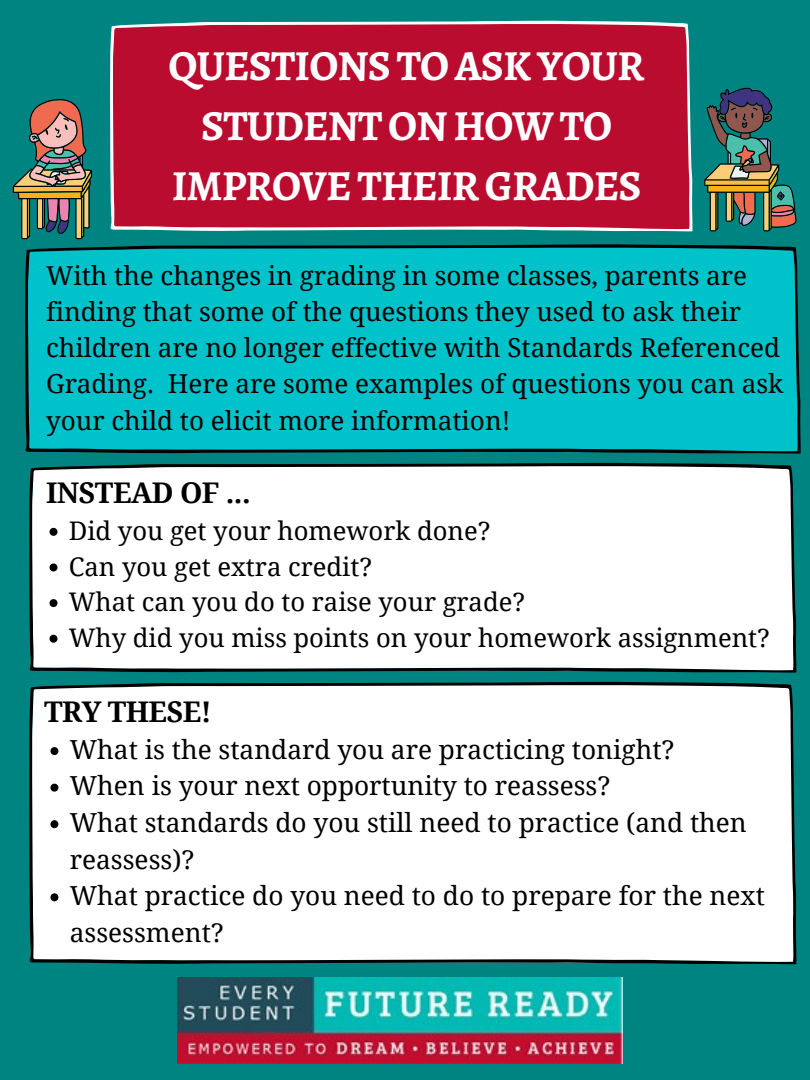
<style>
.page{position:relative;width:810px;height:1080px;background:#008482}
.page>*{position:absolute;margin:0;border:0;box-sizing:border-box;transform-origin:0 0}
.t1{font:700 42.94px/60px "Alegreya";letter-spacing:-.02em;color:#fff;text-align:center}
.t2{font:700 28.5px "Droid Serif";letter-spacing:-.02em;color:#000}
.t3{font:26.25px/36.6px "Droid Serif";color:#000}
.t4{font:26.06px/36.2px "Droid Serif";color:#000}
.t5{font:25.62px/35.6px "Droid Serif";color:#000}
</style>
<div class="page">
<div style="left:25px;top:244px;width:775px;height:210px;background:#00c2cb"></div>
<div style="left:29px;top:463px;width:767px;height:210px;background:#fff"></div>
<div style="left:29px;top:682px;width:767px;height:282px;background:#fff"></div>
<svg style="left:704px;top:87px;width:93px;height:144px"></svg>
<svg style="left:13px;top:99px;width:79px;height:140px"></svg>
<div style="left:110px;top:21px;width:582px;height:210px;background:#ba0c2f"></div>
<img style="left:177px;top:977px;width:445px;height:86px">
<svg style="left:50px;top:528px;width:7px;height:8px"></svg>
<svg style="left:50px;top:563px;width:7px;height:8px"></svg>
<svg style="left:50px;top:599px;width:7px;height:8px"></svg>
<svg style="left:50px;top:635px;width:7px;height:8px"></svg>
<svg style="left:50px;top:747px;width:8px;height:8px"></svg>
<svg style="left:50px;top:784px;width:8px;height:8px"></svg>
<svg style="left:50px;top:820px;width:8px;height:8px"></svg>
<svg style="left:50px;top:893px;width:8px;height:8px"></svg>
<h1 class="t1" style="left:169px;top:36px;width:478px">QUESTIONSTOASKYOUR<br>STUDENTONHOWTO<br>IMPROVETHEIRGRADES</h1>
<p class="t4" style="left:46px;top:258px;width:739px">With the changes in grading in some classes, parents are finding that some of the questions they used to ask their children are no longer effective with Standards Referenced Grading. Here are some examples of questions you can ask your child to elicit more information!</p>
<p class="t2" style="left:46px;top:477px;width:206px">INSTEAD OF ...</p>
<p class="t5" style="left:69px;top:513px;width:703px">Did you get your homework done?<br>Can you get extra credit?<br>What can you do to raise your grade?<br>Why did you miss points on your homework assignment?</p>
<p class="t2" style="left:44px;top:695px;width:169px">TRY THESE!</p>
<p class="t3" style="left:70px;top:731px;width:697px">What is the standard you are practicing tonight?<br>When is your next opportunity to reassess?<br>What standards do you still need to practice (and then reassess)?<br>What practice do you need to do to prepare for the next assessment?</p>
</div>
